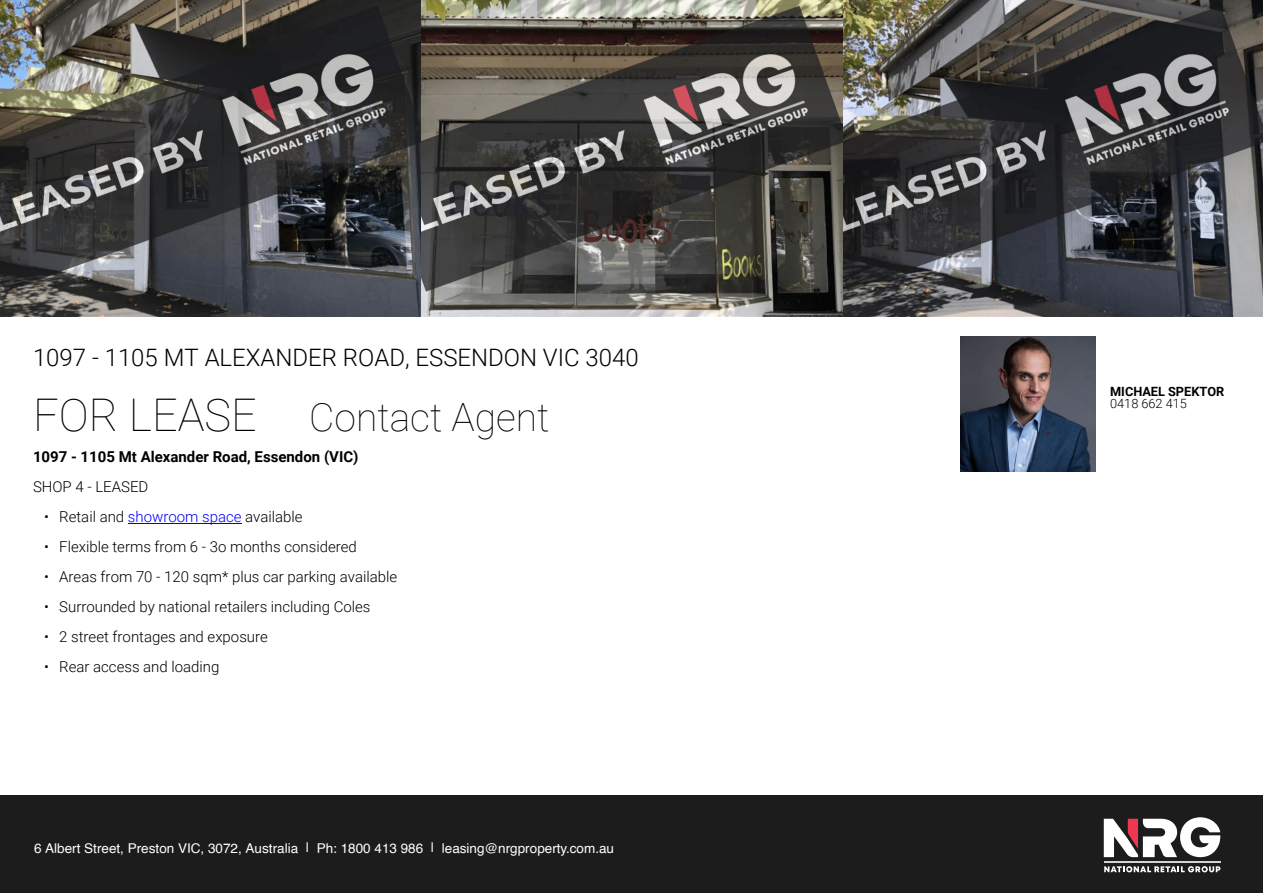
<style>
.page{position:relative;width:1263px;height:893px;background:#fff}
.page>*{position:absolute;margin:0;border:0;box-sizing:border-box;transform-origin:0 0}
.t1{font:100 45px "Roboto";color:#000}
.t2{font:100 39px "Roboto";color:#000}
.t3{font:300 24px "Roboto";color:#000}
.t4{font:300 15px "Roboto";color:#000}
.t5{font:700 15px "Roboto";color:#000}
.t6{font:13.5px "Helvetica";color:#fff}
.t7{font:700 12.75px "Roboto";color:#000}
.t8{font:300 12.75px "Roboto";color:#000}
.s1{color:#00f}
</style>
<div class="page">
<div style="left:0;top:796px;width:1263px;height:97px;background:#1c1c1d"></div>
<hr style="left:1104px;top:861px;width:116px;height:2px;background:#d1d3d4">
<svg style="left:1104px;top:817px;width:116px;height:40px"></svg>
<svg style="left:1104px;top:866px;width:116px;height:6px"></svg>
<img style="left:0;top:0;width:1263px;height:316px">
<hr style="left:128px;top:523px;width:114px;height:1px;background:#00f">
<img style="left:960px;top:336px;width:135px;height:135px">
<h3 class="t3" style="left:33px;top:343px;width:607px">1097 - 1105 MT ALEXANDER ROAD, ESSENDON VIC 3040</h3>
<h1 class="t1" style="left:33px;top:388px;width:225px">FOR LEASE</h1>
<h2 class="t2" style="left:309px;top:393px;width:242px">Contact Agent</h2>
<p class="t5" style="left:33px;top:448px;width:327px">1097 - 1105 Mt Alexander Road, Essendon (VIC)</p>
<p class="t4" style="left:33px;top:478px;width:117px">SHOP 4 - LEASED</p>
<p class="t4" style="left:44px;top:508px;width:260px">• Retail and <span class="s1">showroom space</span> available</p>
<p class="t4" style="left:44px;top:538px;width:314px">• Flexible terms from 6 - 3o months considered</p>
<p class="t4" style="left:44px;top:568px;width:354px">• Areas from 70 - 120 sqm* plus car parking available</p>
<p class="t4" style="left:44px;top:598px;width:328px">• Surrounded by national retailers including Coles</p>
<p class="t4" style="left:44px;top:628px;width:225px">• 2 street frontages and exposure</p>
<p class="t4" style="left:44px;top:658px;width:177px">• Rear access and loading</p>
<p class="t6" style="left:34px;top:838px;width:582px">6 Albert Street, Preston VIC, 3072, Australia | Ph: 1800 413 986 | leasing@nrgproperty.com.au</p>
<p class="t7" style="left:1110px;top:384px;width:116px">MICHAEL SPEKTOR</p>
<p class="t8" style="left:1110px;top:396px;width:78px">0418 662 415</p>
</div>
